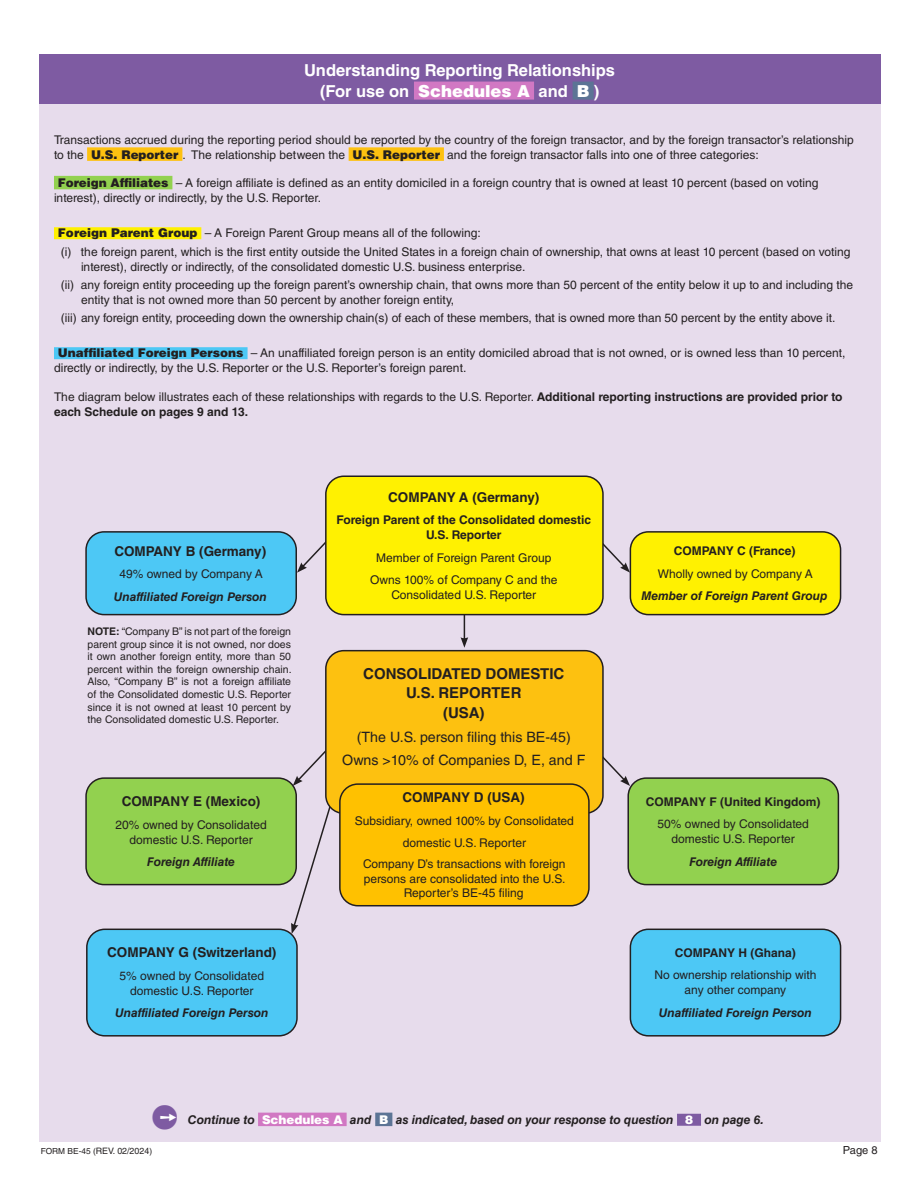
<style>
.page{position:relative;width:918px;height:1188px;background:#fff}
.page>*{position:absolute;margin:0;border:0;box-sizing:border-box;transform-origin:0 0}
.t1{font:30px "MS P Gothic";color:#7e5ba2}
.t2{font:700 16.5px "Helvetica LT Std";color:#fff}
.t3{font:700 15px/19.5px "Helvetica LT Std";color:#231f20;text-align:center}
.t4{font:14.25px "Helvetica LT Std";color:#231f20}
.t5{font:700 13.5px "Helvetica LT Std";color:#231f20}
.Paragraph_Style_1{font:12px/15px "Helvetica LT Std";color:#231f20;text-align:center}
.t6{font:italic 700 12px "Helvetica LT Std";color:#231f20}
.t7{font:700 12px/15px "Helvetica LT Std";color:#231f20;text-align:center}
.Paragraph_Style1{font:11.1px "Helvetica LT Std";color:#231f20}
.t8{font:10.5px/12.6px "Helvetica LT Std";color:#231f20;text-align:justify}
.Paragraph_Style1-2{font:8.4px "Helvetica LT Std";color:#231f20}
.s1{font-weight:900}
.s2{font-weight:700}
.s3{font-family:"MS P Gothic";font-weight:400;font-style:normal;font-size:21px;color:#fff}
.s4{font-weight:900;font-style:normal;color:#fff}
.s5{font-size:8.85px}
</style>
<div class="page">
<div style="left:39px;top:74px;width:841px;height:1068px;background:#e7dcec"></div>
<div style="left:39px;top:54px;width:841px;height:50px;background:#7e5ba2"></div>
<div style="left:87px;top:147px;width:95px;height:14px;background:#fdc110"></div>
<div style="left:349px;top:147px;width:95px;height:14px;background:#fdc110"></div>
<div style="left:54px;top:176px;width:118px;height:13px;background:#92d14f"></div>
<div style="left:54px;top:227px;width:147px;height:12px;background:#fff101"></div>
<div style="left:54px;top:347px;width:194px;height:12px;background:#4dc8f5"></div>
<div style="left:414px;top:82px;width:120px;height:18px;background:#d178c3"></div>
<div style="left:573px;top:82px;width:21px;height:18px;background:#5c7495"></div>
<div style="left:258px;top:1113px;width:89px;height:13px;background:#d178c3"></div>
<div style="left:375px;top:1113px;width:17px;height:13px;background:#5c7495"></div>
<div style="left:677px;top:1114px;width:24px;height:12px;background:#7e5ba2"></div>
<svg style="left:297px;top:542px;width:28px;height:31px"></svg>
<div style="left:630px;top:929px;width:211px;height:107px;background:#4dc8f5;border-radius:18px"></div>
<div style="left:630px;top:929px;width:211px;height:108px;border:2px solid #231f20;border-radius:18px"></div>
<div style="left:86px;top:532px;width:210px;height:83px;background:#4dc8f5;border-radius:18px"></div>
<div style="left:85px;top:531px;width:212px;height:84px;border:2px solid #231f20;border-radius:18px"></div>
<div style="left:630px;top:532px;width:211px;height:83px;background:#fff101;border-radius:18px"></div>
<div style="left:630px;top:531px;width:211px;height:84px;border:2px solid #231f20;border-radius:18px"></div>
<div style="left:628px;top:778px;width:210px;height:107px;background:#92d14f;border-radius:18px"></div>
<div style="left:627px;top:777px;width:212px;height:108px;border:2px solid #231f20;border-radius:18px"></div>
<div style="left:87px;top:929px;width:210px;height:107px;background:#4dc8f5;border-radius:18px"></div>
<div style="left:86px;top:929px;width:212px;height:108px;border:2px solid #231f20;border-radius:18px"></div>
<svg style="left:293px;top:751px;width:32px;height:35px"></svg>
<svg style="left:604px;top:757px;width:26px;height:29px"></svg>
<svg style="left:604px;top:544px;width:26px;height:29px"></svg>
<svg style="left:461px;top:615px;width:7px;height:33px"></svg>
<svg style="left:291px;top:804px;width:41px;height:130px"></svg>
<div style="left:326px;top:476px;width:277px;height:139px;background:#fff101;border-radius:18px"></div>
<div style="left:325px;top:476px;width:279px;height:139px;border:2px solid #231f20;border-radius:18px"></div>
<div style="left:326px;top:651px;width:277px;height:162px;background:#fdc110;border-radius:18px"></div>
<div style="left:325px;top:650px;width:279px;height:164px;border:2px solid #231f20;border-radius:18px"></div>
<div style="left:340px;top:784px;width:249px;height:122px;background:#ffc100;border-radius:18px"></div>
<div style="left:339px;top:783px;width:251px;height:123px;border:2px solid #231f20;border-radius:18px"></div>
<div style="left:86px;top:778px;width:210px;height:107px;background:#92d14f;border-radius:18px"></div>
<div style="left:85px;top:777px;width:212px;height:108px;border:2px solid #231f20;border-radius:18px"></div>
<p class="t2" style="left:304px;top:60px;width:313px">Understanding Reporting Relationships</p>
<p class="t2" style="left:320px;top:81px;width:281px">(For use on <span class="s1">Schedules A</span> and <span class="s1">B</span> )</p>
<p class="Paragraph_Style_1" style="left:54px;top:132px;width:801px;text-align:left">Transactions accrued during the reporting period should be reported by the country of the foreign transactor, and by the foreign transactor’s relationship to the <span class="s1">U.S. Reporter</span> . The relationship between the <span class="s1">U.S. Reporter</span> and the foreign transactor falls into one of three categories:</p>
<p class="Paragraph_Style_1" style="left:54px;top:175px;width:766px;text-align:left;text-indent:4px"><span class="s1">Foreign Affiliates</span> – A foreign affiliate is defined as an entity domiciled in a foreign country that is owned at least 10 percent (based on voting interest), directly or indirectly, by the U.S. Reporter.</p>
<p class="Paragraph_Style_1" style="left:58px;top:226px;width:424px"><span class="s1">Foreign Parent Group</span> – A Foreign Parent Group means all of the following:</p>
<p class="Paragraph_Style_1" style="left:81px;top:244px;width:771px;text-align:left;text-indent:-20px">(i) the foreign parent, which is the first entity outside the United States in a foreign chain of ownership, that owns at least 10 percent (based on voting interest), directly or indirectly, of the consolidated domestic U.S. business enterprise.</p>
<p class="Paragraph_Style_1" style="left:81px;top:277px;width:774px;text-align:left;text-indent:-20px">(ii) any foreign entity proceeding up the foreign parent’s ownership chain, that owns more than 50 percent of the entity below it up to and including the entity that is not owned more than 50 percent by another foreign entity,</p>
<p class="Paragraph_Style_1" style="left:61px;top:310px;width:776px">(iii) any foreign entity, proceeding down the ownership chain(s) of each of these members, that is owned more than 50 percent by the entity above it.</p>
<p class="Paragraph_Style_1" style="left:54px;top:346px;width:793px;text-align:left;text-indent:4px"><span class="s1">Unaffiliated Foreign Persons</span> – An unaffiliated foreign person is an entity domiciled abroad that is not owned, or is owned less than 10 percent, directly or indirectly, by the U.S. Reporter or the U.S. Reporter’s foreign parent.</p>
<p class="Paragraph_Style_1" style="left:54px;top:389px;width:790px;text-align:left">The diagram below illustrates each of these relationships with regards to the U.S. Reporter. <span class="s2">Additional reporting instructions are provided prior to each Schedule on pages 9 and 13.</span></p>
<p class="t5" style="left:114px;top:543px;width:153px">COMPANY B (Germany)</p>
<p class="Paragraph_Style_1" style="left:119px;top:566px;width:145px">49% owned by Company A</p>
<p class="t6" style="left:114px;top:589px;width:155px">Unaffiliated Foreign Person</p>
<p class="t8" style="left:88px;top:625px;width:206px"><span class="s2">NOTE:</span> “Company B” is not part of the foreign parent group since it is not owned, nor does it own another foreign entity, more than 50 percent within the foreign ownership chain.<br>Also, “Company B” is not a foreign affiliate of the Consolidated domestic U.S. Reporter since it is not owned at least 10 percent by the Consolidated domestic U.S. Reporter.</p>
<p class="t5" style="left:122px;top:793px;width:140px">COMPANY E (Mexico)</p>
<p class="Paragraph_Style_1" style="left:115px;top:817px;width:153px">20% owned by Consolidated domestic U.S. Reporter</p>
<p class="t6" style="left:147px;top:855px;width:89px">Foreign Affiliate</p>
<p class="t5" style="left:107px;top:944px;width:171px">COMPANY G (Switzerland)</p>
<p class="Paragraph_Style_1" style="left:120px;top:968px;width:146px">5% owned by Consolidated domestic U.S. Reporter</p>
<p class="t6" style="left:115px;top:1006px;width:155px">Unaffiliated Foreign Person</p>
<p class="t5" style="left:388px;top:489px;width:153px">COMPANY A (Germany)</p>
<p class="t7" style="left:336px;top:512px;width:256px">Foreign Parent of the Consolidated domestic<br>U.S. Reporter</p>
<p class="Paragraph_Style_1" style="left:376px;top:550px;width:177px">Member of Foreign Parent Group</p>
<p class="Paragraph_Style_1" style="left:370px;top:572px;width:189px">Owns 100% of Company C and the<br>Consolidated U.S. Reporter</p>
<p class="t3" style="left:363px;top:663px;width:203px">CONSOLIDATED DOMESTIC<br>U.S. REPORTER<br>(USA)</p>
<p class="t4" style="left:357px;top:729px;width:215px">(The U.S. person filing this BE-45)</p>
<p class="t4" style="left:342px;top:752px;width:245px">Owns &gt;10% of Companies D, E, and F</p>
<p class="t5" style="left:402px;top:789px;width:124px">COMPANY D (USA)</p>
<p class="Paragraph_Style_1" style="left:355px;top:809px;width:221px;line-height:22.5px">Subsidiary, owned 100% by Consolidated domestic U.S. Reporter</p>
<p class="Paragraph_Style_1" style="left:363px;top:857px;width:204px;line-height:14.4px">Company D’s transactions with foreign persons are consolidated into the U.S.<br>Reporter’s BE-45 filing</p>
<p class="t7" style="left:674px;top:543px;width:123px">COMPANY C (France)</p>
<p class="Paragraph_Style_1" style="left:658px;top:566px;width:156px">Wholly owned by Company A</p>
<p class="t6" style="left:642px;top:589px;width:187px">Member of Foreign Parent Group</p>
<p class="t7" style="left:646px;top:794px;width:176px">COMPANY F (United Kingdom)</p>
<p class="Paragraph_Style_1" style="left:658px;top:816px;width:153px">50% owned by Consolidated domestic U.S. Reporter</p>
<p class="t6" style="left:689px;top:854px;width:89px">Foreign Affiliate</p>
<p class="t7" style="left:675px;top:945px;width:122px">COMPANY H (Ghana)</p>
<p class="Paragraph_Style_1" style="left:654px;top:968px;width:164px">No ownership relationship with any other company</p>
<p class="t6" style="left:659px;top:1005px;width:155px">Unaffiliated Foreign Person</p>
<p class="t1" style="left:150px;top:1103px;width:31px">●</p>
<p class="t6" style="left:158px;top:1112px;width:608px"><span class="s3">➙</span> Continue to <span class="s4">Schedules A</span> and <span class="s4">B</span> as indicated, based on your response to question <span class="s4">8</span> on page 6.</p>
<p class="Paragraph_Style1-2" style="left:41px;top:1147px;width:113px">FORM BE-45 (<span class="s5">REV. 02/2024</span>)</p>
<p class="Paragraph_Style1" style="left:843px;top:1144px;width:36px">Page 8</p>
</div>
